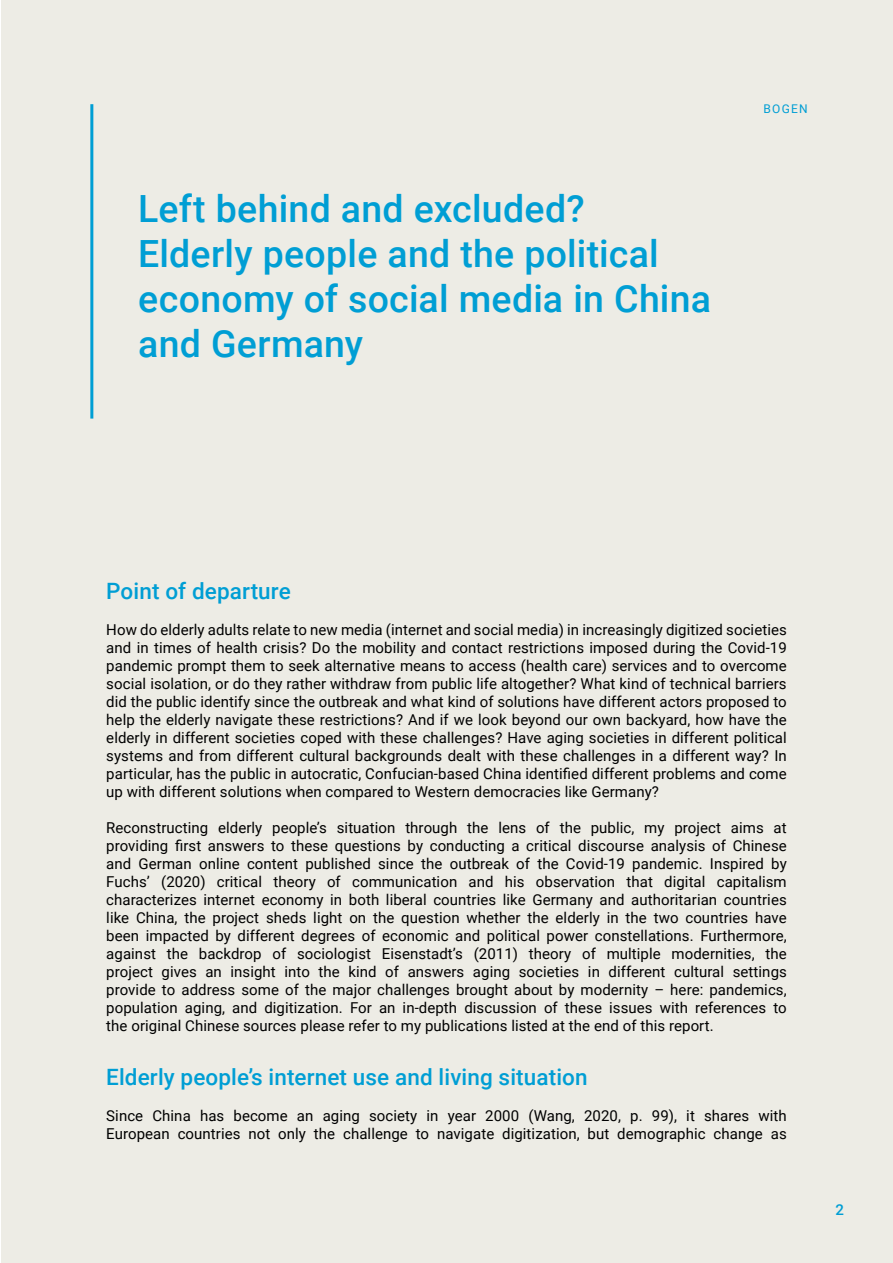
<style>
.page{position:relative;width:893px;height:1263px;background:#fff}
.page>*{position:absolute;margin:0;border:0;box-sizing:border-box;transform-origin:0 0}
.t1{font:500 37.5px/45px "Roboto";letter-spacing:.005em;color:#009ed4}
.t2{font:500 22.5px "Roboto";letter-spacing:.005em;color:#009ed4}
.t3{font:15px/18px "Roboto";letter-spacing:.005em;color:#000;text-align:justify}
.t4{font:500 15px "Roboto";color:#009ed4}
.t5{font:12px "Roboto";letter-spacing:.105em;color:#009ed4}
</style>
<div class="page">
<div style="left:1px;top:0;width:892px;height:1263px;background:#edece5"></div>
<hr style="left:90px;top:104px;width:3px;height:315px;background:#009ed4">
<h1 class="t1" style="left:138px;top:184px;width:574px">Left behind and excluded?<br>Elderly people and the political economy of social media in China and Germany</h1>
<p class="t5" style="left:763px;top:100px;width:46px">BOGEN</p>
<h2 class="t2" style="left:106px;top:575px;width:186px">Point of departure</h2>
<p class="t3" style="left:106px;top:620px;width:682px">How do elderly adults relate to new media (internet and social media) in increasingly digitized societies and in times of health crisis? Do the mobility and contact restrictions imposed during the Covid-19 pandemic prompt them to seek alternative means to access (health care) services and to overcome social isolation, or do they rather withdraw from public life altogether? What kind of technical barriers did the public identify since the outbreak and what kind of solutions have different actors proposed to help the elderly navigate these restrictions? And if we look beyond our own backyard, how have the elderly in different societies coped with these challenges? Have aging societies in different political systems and from different cultural backgrounds dealt with these challenges in a different way? In particular, has the public in autocratic, Confucian-based China identified different problems and come up with different solutions when compared to Western democracies like Germany?</p>
<p class="t3" style="left:106px;top:818px;width:682px">Reconstructing elderly people’s situation through the lens of the public, my project aims at providing first answers to these questions by conducting a critical discourse analysis of Chinese and German online content published since the outbreak of the Covid-19 pandemic. Inspired by Fuchs’ (2020) critical theory of communication and his observation that digital capitalism characterizes internet economy in both liberal countries like Germany and authoritarian countries like China, the project sheds light on the question whether the elderly in the two countries have been impacted by different degrees of economic and political power constellations. Furthermore, against the backdrop of sociologist Eisenstadt’s (2011) theory of multiple modernities, the project gives an insight into the kind of answers aging societies in different cultural settings provide to address some of the major challenges brought about by modernity – here: pandemics, population aging, and digitization. For an in-depth discussion of these issues with references to the original Chinese sources please refer to my publications listed at the end of this report.</p>
<h2 class="t2" style="left:106px;top:1061px;width:483px">Elderly people’s internet use and living situation</h2>
<p class="t3" style="left:106px;top:1106px;width:682px">Since China has become an aging society in year 2000 (Wang, 2020, p. 99), it shares with<br>European countries not only the challenge to navigate digitization, but demographic change as</p>
<p class="t4" style="left:836px;top:1199px;width:10px">2</p>
</div>
